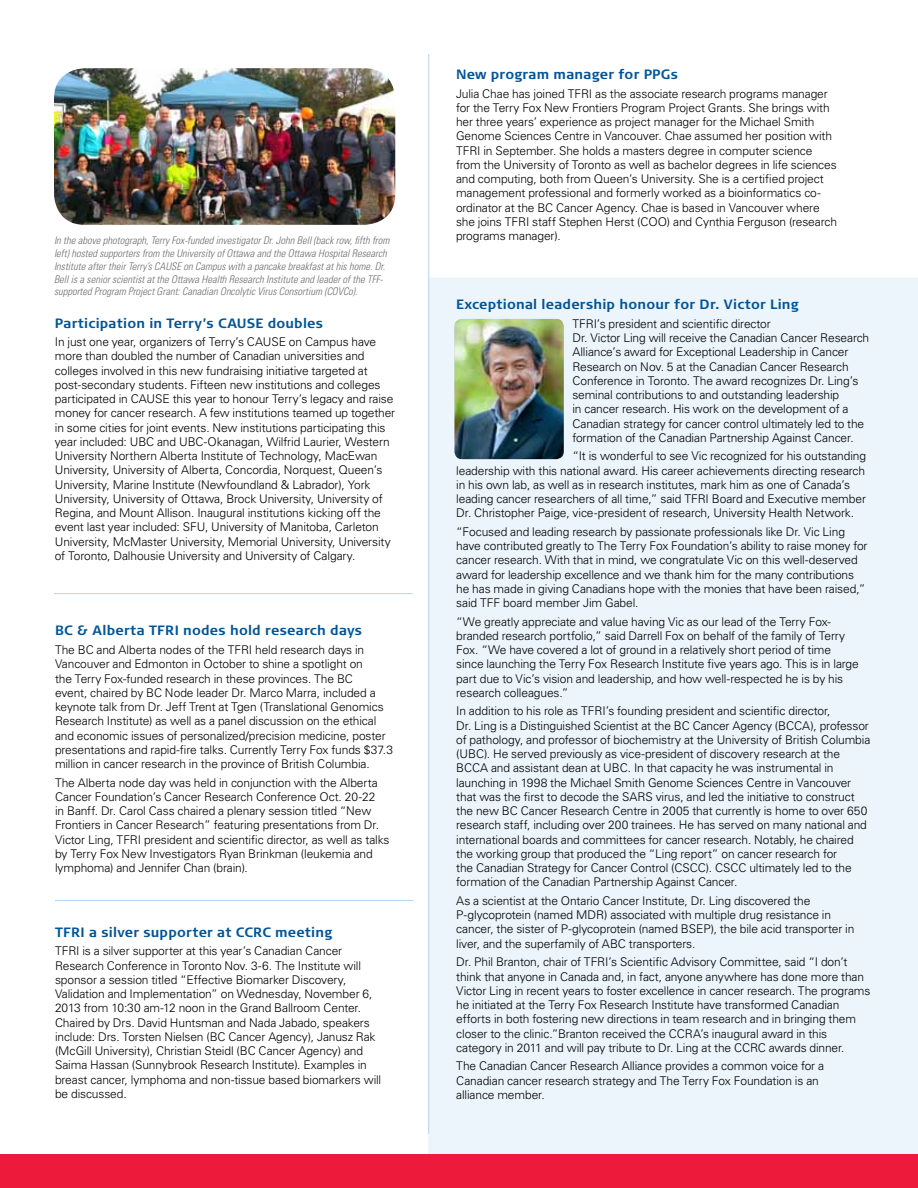
<style>
.page{position:relative;width:918px;height:1188px;background:#fff}
.page>*{position:absolute;margin:0;border:0;box-sizing:border-box;transform-origin:0 0}
.t1{font:700 13.5px "Signa Column";letter-spacing:.015em;color:#005496}
.t2{font:300 12px/14.2px "Univers";letter-spacing:-.01em;color:#000}
.t3{font:italic 300 condensed 10.5px/12.8px "Univers";color:#6d6e71}
</style>
<div class="page">
<div style="left:428px;top:278px;width:490px;height:877px;background:#ecf5fb"></div>
<div style="left:0;top:1155px;width:918px;height:33px;background:#ed1a3b"></div>
<img style="left:54px;top:68px;width:341px;height:157px">
<hr style="left:54px;top:593px;width:359px;height:1px;background:#b6d6ef">
<hr style="left:55px;top:900px;width:359px;height:1px;background:#b6d6ef">
<img style="left:454px;top:319px;width:110px;height:140px">
<hr style="left:428px;top:54px;width:1px;height:1080px;background:#b6d6ef">
<p class="t3" style="left:54px;top:234px;width:337px">In the above photograph, Terry Fox-funded investigator Dr. John Bell (back row, fifth from left) hosted supporters from the University of Ottawa and the Ottawa Hospital Research Institute after their Terry’s CAUSE on Campus with a pancake breakfast at his home. Dr.<br>Bell is a senior scientist at the Ottawa Health Research Institute and leader of the TFF&shy;supported Program Project Grant: Canadian Oncolytic Virus Consortium (COVCo).</p>
<p class="t1" style="left:55px;top:314px;width:270px">Participation in Terry’s CAUSE doubles</p>
<p class="t2" style="left:55px;top:334px;width:342px">In just one year, organizers of Terry’s CAUSE on Campus have more than doubled the number of Canadian universities and colleges involved in this new fundraising initiative targeted at post-secondary students. Fifteen new institutions and colleges participated in CAUSE this year to honour Terry’s legacy and raise money for cancer research. A few institutions teamed up together in some cities for joint events. New institutions participating this year included: UBC and UBC-Okanagan, Wilfrid Laurier, Western University Northern Alberta Institute of Technology, MacEwan University, University of Alberta, Concordia, Norquest, Queen’s University, Marine Institute (Newfoundland &amp; Labrador), York University, University of Ottawa, Brock University, University of Regina, and Mount Allison. Inaugural institutions kicking off the event last year included: SFU, University of Manitoba, Carleton University, McMaster University, Memorial University, University of Toronto, Dalhousie University and University of Calgary.</p>
<p class="t1" style="left:55px;top:622px;width:309px">BC &amp; Alberta TFRI nodes hold research days</p>
<p class="t2" style="left:55px;top:642px;width:340px">The BC and Alberta nodes of the TFRI held research days in Vancouver and Edmonton in October to shine a spotlight on<br>the Terry Fox-funded research in these provinces. The BC<br>event, chaired by BC Node leader Dr. Marco Marra, included a keynote talk from Dr. Jeff Trent at Tgen (Translational Genomics Research Institute) as well as a panel discussion on the ethical and economic issues of personalized/precision medicine, poster presentations and rapid-fire talks. Currently Terry Fox funds $37.3 million in cancer research in the province of British Columbia.</p>
<p class="t2" style="left:55px;top:775px;width:336px">The Alberta node day was held in conjunction with the Alberta Cancer Foundation’s Cancer Research Conference Oct. 20-22<br>in Banff. Dr. Carol Cass chaired a plenary session titled “New Frontiers in Cancer Research” featuring presentations from Dr.<br>Victor Ling, TFRI president and scientific director, as well as talks by Terry Fox New Investigators Ryan Brinkman (leukemia and lymphoma) and Jennifer Chan (brain).</p>
<p class="t1" style="left:55px;top:923px;width:279px">TFRI a silver supporter at CCRC meeting</p>
<p class="t2" style="left:55px;top:944px;width:328px">TFRI is a silver supporter at this year’s Canadian Cancer Research Conference in Toronto Nov. 3-6. The Institute will sponsor a session titled “Effective Biomarker Discovery, Validation and Implementation” on Wednesday, November 6, 2013 from 10:30 am-12 noon in the Grand Ballroom Center.<br>Chaired by Drs. David Huntsman and Nada Jabado, speakers include: Drs. Torsten Nielsen (BC Cancer Agency), Janusz Rak (McGill University), Christian Steidl (BC Cancer Agency) and Saima Hassan (Sunnybrook Research Institute). Examples in breast cancer, lymphoma and non-tissue based biomarkers will be discussed.</p>
<p class="t1" style="left:456px;top:66px;width:224px">New program manager for PPGs</p>
<p class="t2" style="left:456px;top:86px;width:383px">Julia Chae has joined TFRI as the associate research programs manager for the Terry Fox New Frontiers Program Project Grants. She brings with her three years’ experience as project manager for the Michael Smith Genome Sciences Centre in Vancouver. Chae assumed her position with TFRI in September. She holds a masters degree in computer science from the University of Toronto as well as bachelor degrees in life sciences and computing, both from Queen’s University. She is a certified project management professional and formerly worked as a bioinformatics co&shy;ordinator at the BC Cancer Agency. Chae is based in Vancouver where she joins TFRI staff Stephen Herst (COO) and Cynthia Ferguson (research programs manager).</p>
<p class="t1" style="left:456px;top:296px;width:344px">Exceptional leadership honour for Dr. Victor Ling</p>
<p class="t2" style="left:572px;top:316px;width:298px">TFRI’s president and scientific director<br>Dr. Victor Ling will receive the Canadian Cancer Research Alliance’s award for Exceptional Leadership in Cancer Research on Nov. 5 at the Canadian Cancer Research Conference in Toronto. The award recognizes Dr. Ling’s seminal contributions to and outstanding leadership<br>in cancer research. His work on the development of a Canadian strategy for cancer control ultimately led to the formation of the Canadian Partnership Against Cancer.</p>
<p class="t2" style="left:456px;top:449px;width:411px;text-indent:116px">“It is wonderful to see Vic recognized for his outstanding leadership with this national award. His career achievements directing research in his own lab, as well as in research institutes, mark him as one of Canada’s leading cancer researchers of all time,” said TFRI Board and Executive member Dr. Christopher Paige, vice-president of research, University Health Network.</p>
<p class="t2" style="left:456px;top:524px;width:413px">“Focused and leading research by passionate professionals like Dr. Vic Ling have contributed greatly to The Terry Fox Foundation’s ability to raise money for cancer research. With that in mind, we congratulate Vic on this well-deserved award for leadership excellence and we thank him for the many contributions he has made in giving Canadians hope with the monies that have been raised,” said TFF board member Jim Gabel.</p>
<p class="t2" style="left:456px;top:614px;width:404px">“We greatly appreciate and value having Vic as our lead of the Terry Fox&shy;branded research portfolio,” said Darrell Fox on behalf of the family of Terry Fox. “We have covered a lot of ground in a relatively short period of time since launching the Terry Fox Research Institute five years ago. This is in large part due to Vic’s vision and leadership, and how well-respected he is by his research colleagues.”</p>
<p class="t2" style="left:456px;top:704px;width:416px">In addition to his role as TFRI’s founding president and scientific director,<br>Dr. Ling is a Distinguished Scientist at the BC Cancer Agency (BCCA), professor of pathology, and professor of biochemistry at the University of British Columbia (UBC). He served previously as vice-president of discovery research at the BCCA and assistant dean at UBC. In that capacity he was instrumental in launching in 1998 the Michael Smith Genome Sciences Centre in Vancouver that was the first to decode the SARS virus, and led the initiative to construct the new BC Cancer Research Centre in 2005 that currently is home to over 650 research staff, including over 200 trainees. He has served on many national and international boards and committees for cancer research. Notably, he chaired the working group that produced the “Ling report” on cancer research for<br>the Canadian Strategy for Cancer Control (CSCC). CSCC ultimately led to the formation of the Canadian Partnership Against Cancer.</p>
<p class="t2" style="left:456px;top:893px;width:400px">As a scientist at the Ontario Cancer Institute, Dr. Ling discovered the P-glycoprotein (named MDR) associated with multiple drug resistance in cancer, the sister of P-glycoprotein (named BSEP), the bile acid transporter in liver, and the superfamily of ABC transporters.</p>
<p class="t2" style="left:456px;top:955px;width:416px">Dr. Phil Branton, chair of TFRI’s Scientific Advisory Committee, said “I don’t think that anyone in Canada and, in fact, anyone anywhere has done more than Victor Ling in recent years to foster excellence in cancer research. The programs he initiated at the Terry Fox Research Institute have transformed Canadian efforts in both fostering new directions in team research and in bringing them closer to the clinic.”Branton received the CCRA’s inaugural award in this category in 2011 and will pay tribute to Dr. Ling at the CCRC awards dinner.</p>
<p class="t2" style="left:456px;top:1059px;width:369px">The Canadian Cancer Research Alliance provides a common voice for a<br>Canadian cancer research strategy and The Terry Fox Foundation is an alliance member.</p>
</div>
